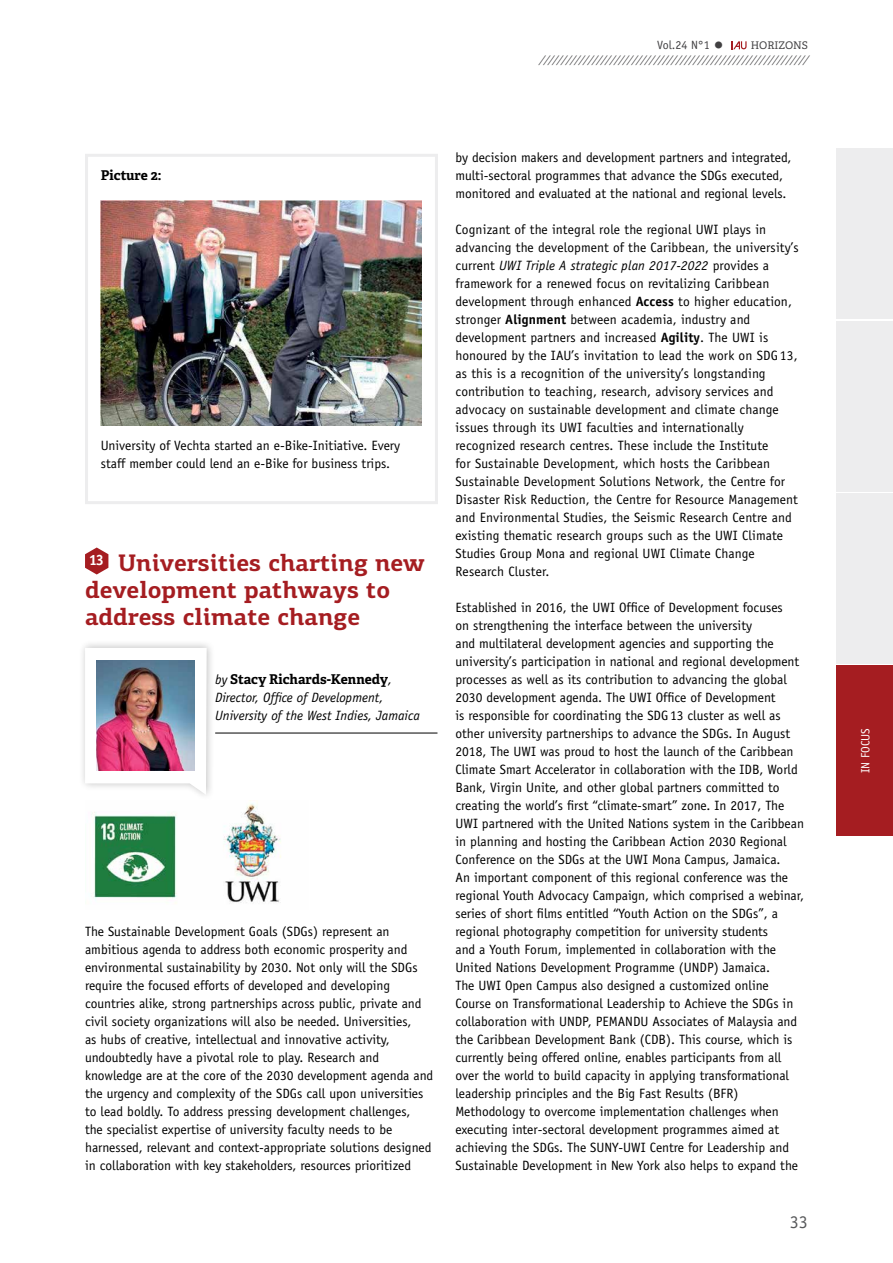
<style>
.page{position:relative;width:893px;height:1263px;background:#fff}
.page>*{position:absolute;margin:0;border:0;box-sizing:border-box;transform-origin:0 0}
.t1{font:700 24px/27px "PF Centro Slab Pro";color:#a51d21}
.t2{font:18px "Officina Sans Std";color:#58595b}
.t3{font:13.5px/18px "Officina Sans Std";color:#000}
.t4{font:italic 13.5px/18px "Officina Sans Std";color:#000}
.t5{font:700 13.5px "Adelle";color:#000}
.t6{font:12px "Officina Sans Std";color:#414042}
.t7{font:12px "Officina Sans Std";color:#fff}
.t8{font:italic 10.5px "Officina Sans Std";color:#414042}
.t9{font:10.5px "Adelle";color:#414042}
.s1{font-size:19.5px}
.s2{font-family:"Officina Sans Std";font-weight:400;font-style:italic}
.s3{font-style:italic}
.s4{font-weight:700}
</style>
<div class="page">
<svg style="left:732px;top:41px;width:15px;height:8px"></svg>
<div style="left:836px;top:149px;width:57px;height:170px;background:#ededee"></div>
<div style="left:836px;top:321px;width:57px;height:170px;background:#ededee"></div>
<div style="left:836px;top:493px;width:57px;height:170px;background:#ededee"></div>
<div style="left:836px;top:666px;width:57px;height:170px;background:#a51d21"></div>
<hr style="left:215px;top:733px;width:222px;height:1px;background:#000">
<img style="left:101px;top:200px;width:321px;height:225px">
<div style="left:85px;top:154px;width:353px;height:350px;border:3px solid #ededee"></div>
<svg style="left:85px;top:547px;width:23px;height:27px"></svg>
<div style="left:78px;top:640px;width:138px;height:162px;background:#000;opacity:.25"></div>
<svg style="left:85px;top:648px;width:122px;height:147px"></svg>
<img style="left:97px;top:660px;width:98px;height:110px">
<img style="left:85px;top:801px;width:196px;height:102px">
<p class="t6" style="left:657px;top:38px;width:68px">Vol.24 N°1 <span class="s1">•</span></p>
<p class="t9" style="left:751px;top:39px;width:59px">HORIZONS</p>
<p class="t8" style="left:539px;top:53px;width:274px">/////////////////////////////////////////////////////////////</p>
<p class="t5" style="left:101px;top:167px;width:62px">Picture 2:</p>
<p class="t3" style="left:101px;top:436px;width:301px">University of Vechta started an e-Bike-Initiative. Every staff member could lend an e-Bike for business trips.</p>
<h1 class="t1" style="left:85px;top:549px;width:341px"><sup>13</sup> Universities charting new development pathways to address climate change</h1>
<p class="t5" style="left:215px;top:671px;width:178px"><span class="s2">by</span> Stacy Richards-Kennedy<span class="s2">,</span></p>
<p class="t4" style="left:215px;top:688px;width:206px">Director, Office of Development,<br>University of the West Indies, Jamaica</p>
<p class="t3" style="left:85px;top:922px;width:350px">The Sustainable Development Goals (SDGs) represent an ambitious agenda to address both economic prosperity and environmental sustainability by 2030. Not only will the SDGs require the focused efforts of developed and developing countries alike, strong partnerships across public, private and civil society organizations will also be needed. Universities,<br>as hubs of creative, intellectual and innovative activity, undoubtedly have a pivotal role to play. Research and knowledge are at the core of the 2030 development agenda and the urgency and complexity of the SDGs call upon universities to lead boldly. To address pressing development challenges,<br>the specialist expertise of university faculty needs to be harnessed, relevant and context-appropriate solutions designed in collaboration with key stakeholders, resources prioritized</p>
<p class="t3" style="left:455px;top:148px;width:338px">by decision makers and development partners and integrated, multi-sectoral programmes that advance the SDGs executed, monitored and evaluated at the national and regional levels.</p>
<p class="t3" style="left:455px;top:220px;width:345px">Cognizant of the integral role the regional UWI plays in advancing the development of the Caribbean, the university’s current <span class="s3">UWI Triple A strategic plan 2017-2022</span> provides a framework for a renewed focus on revitalizing Caribbean development through enhanced <span class="s4">Access</span> to higher education, stronger <span class="s4">Alignment</span> between academia, industry and development partners and increased <span class="s4">Agility</span>. The UWI is honoured by the IAU’s invitation to lead the work on SDG 13, as this is a recognition of the university’s longstanding contribution to teaching, research, advisory services and advocacy on sustainable development and climate change issues through its UWI faculties and internationally recognized research centres. These include the Institute<br>for Sustainable Development, which hosts the Caribbean Sustainable Development Solutions Network, the Centre for Disaster Risk Reduction, the Centre for Resource Management and Environmental Studies, the Seismic Research Centre and existing thematic research groups such as the UWI Climate Studies Group Mona and regional UWI Climate Change Research Cluster.</p>
<p class="t3" style="left:455px;top:598px;width:350px">Established in 2016, the UWI Office of Development focuses<br>on strengthening the interface between the university<br>and multilateral development agencies and supporting the university’s participation in national and regional development processes as well as its contribution to advancing the global 2030 development agenda. The UWI Office of Development<br>is responsible for coordinating the SDG13 cluster as well as other university partnerships to advance the SDGs. In August 2018, The UWI was proud to host the launch of the Caribbean Climate Smart Accelerator in collaboration with the IDB, World Bank, Virgin Unite, and other global partners committed to creating the world’s first “climate-smart” zone. In 2017, The UWI partnered with the United Nations system in the Caribbean in planning and hosting the Caribbean Action 2030 Regional Conference on the SDGs at the UWI Mona Campus, Jamaica.<br>An important component of this regional conference was the regional Youth Advocacy Campaign, which comprised a webinar, series of short films entitled “Youth Action on the SDGs”, a regional photography competition for university students<br>and a Youth Forum, implemented in collaboration with the United Nations Development Programme (UNDP) Jamaica.<br>The UWI Open Campus also designed a customized online Course on Transformational Leadership to Achieve the SDGs in collaboration with UNDP, PEMANDU Associates of Malaysia and the Caribbean Development Bank (CDB). This course, which is currently being offered online, enables participants from all over the world to build capacity in applying transformational leadership principles and the Big Fast Results (BFR)<br>Methodology to overcome implementation challenges when executing inter-sectoral development programmes aimed at achieving the SDGs. The SUNY-UWI Centre for Leadership and Sustainable Development in New York also helps to expand the</p>
<h2 class="t2" style="left:790px;top:1211px;width:19px">33</h2>
<p class="t7" style="left:858px;top:773px;width:46px;rotate:-90deg">IN FOCUS</p>
</div>
